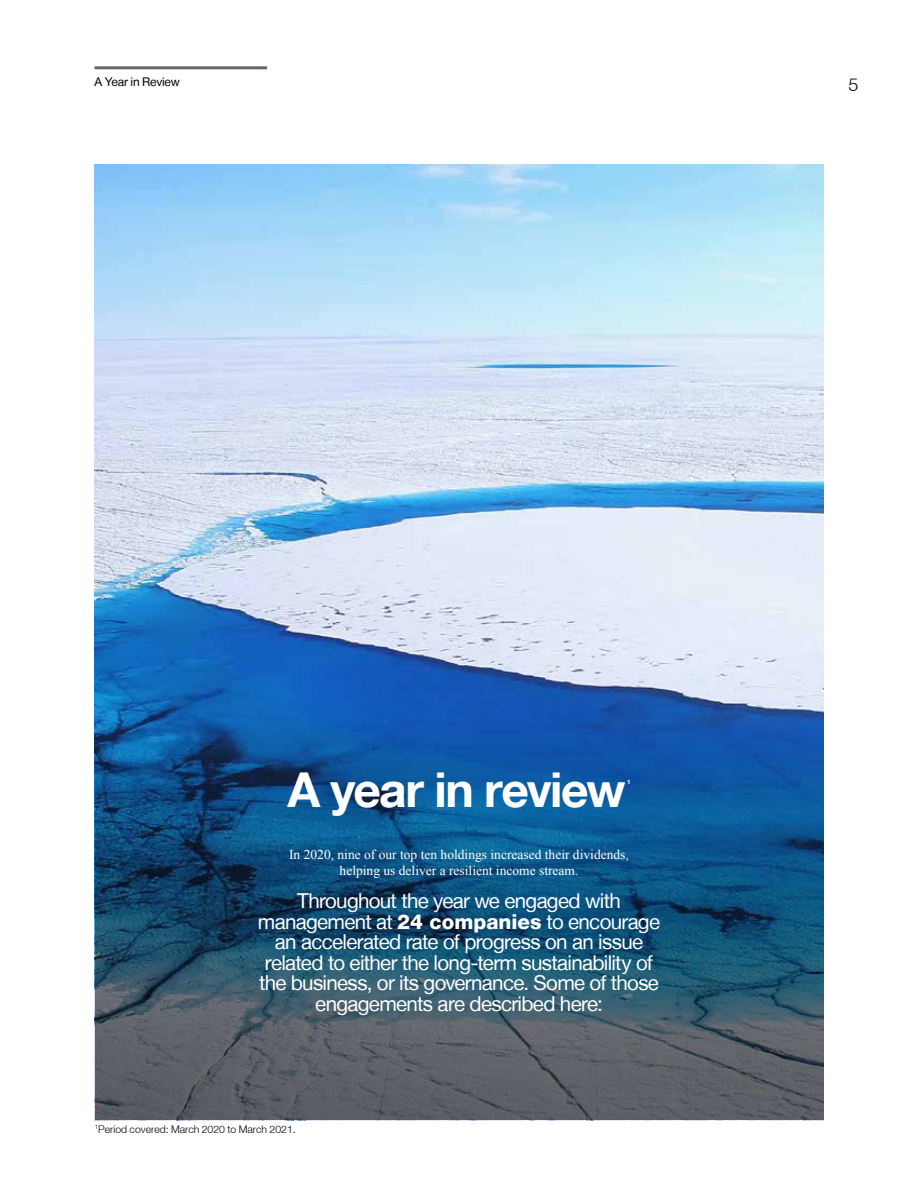
<style>
.page{position:relative;width:918px;height:1188px;background:#fff}
.page>*{position:absolute;margin:0;border:0;box-sizing:border-box;transform-origin:0 0}
.t1{font:700 48px "Helvetica Neue LT";letter-spacing:-.03em;color:#fff}
.t2{font:20.55px/20.5px "Helvetica Neue LT";letter-spacing:-.035em;color:#fff;text-align:center}
.t3{font:300 18px "Helvetica Neue LT";color:#000}
.t4{font:13.5px/16.5px "Times New Roman";color:#fff;text-align:center}
.t5{font:12px "Helvetica Neue LT";letter-spacing:-.02em;color:#000}
.t6{font:300 10.5px "Helvetica Neue LT";color:#000}
.t7{font:700 6.15px "Helvetica Neue LT";color:#fff}
.s1{font-weight:800}
</style>
<div class="page">
<hr style="left:95px;top:66px;width:172px;height:3px;background:#6a6761">
<img style="left:95px;top:165px;width:728px;height:558px">
<svg style="left:95px;top:723px;width:728px;height:397px;background:#27557a"></svg>
<p class="t5" style="left:95px;top:75px;width:87px">A Year in Review</p>
<p class="t3" style="left:848px;top:73px;width:12px">5</p>
<h1 class="t1" style="left:287px;top:760px;width:340px">A year in review</h1>
<p class="t7" style="left:627px;top:778px;width:5px">1</p>
<p class="t4" style="left:289px;top:846px;width:341px">In 2020, nine of our top ten holdings increased their dividends, helping us deliver a resilient income stream.</p>
<p class="t2" style="left:258px;top:891px;width:404px">Throughout the year we engaged with management at <span class="s1">24 companies</span> to encourage an accelerated rate of progress on an issue related to either the long-term sustainability of the business, or its governance. Some of those engagements are described here:</p>
<p class="t6" style="left:95px;top:1122px;width:203px"><sup>1</sup>Period covered: March 2020 to March 2021.</p>
</div>
